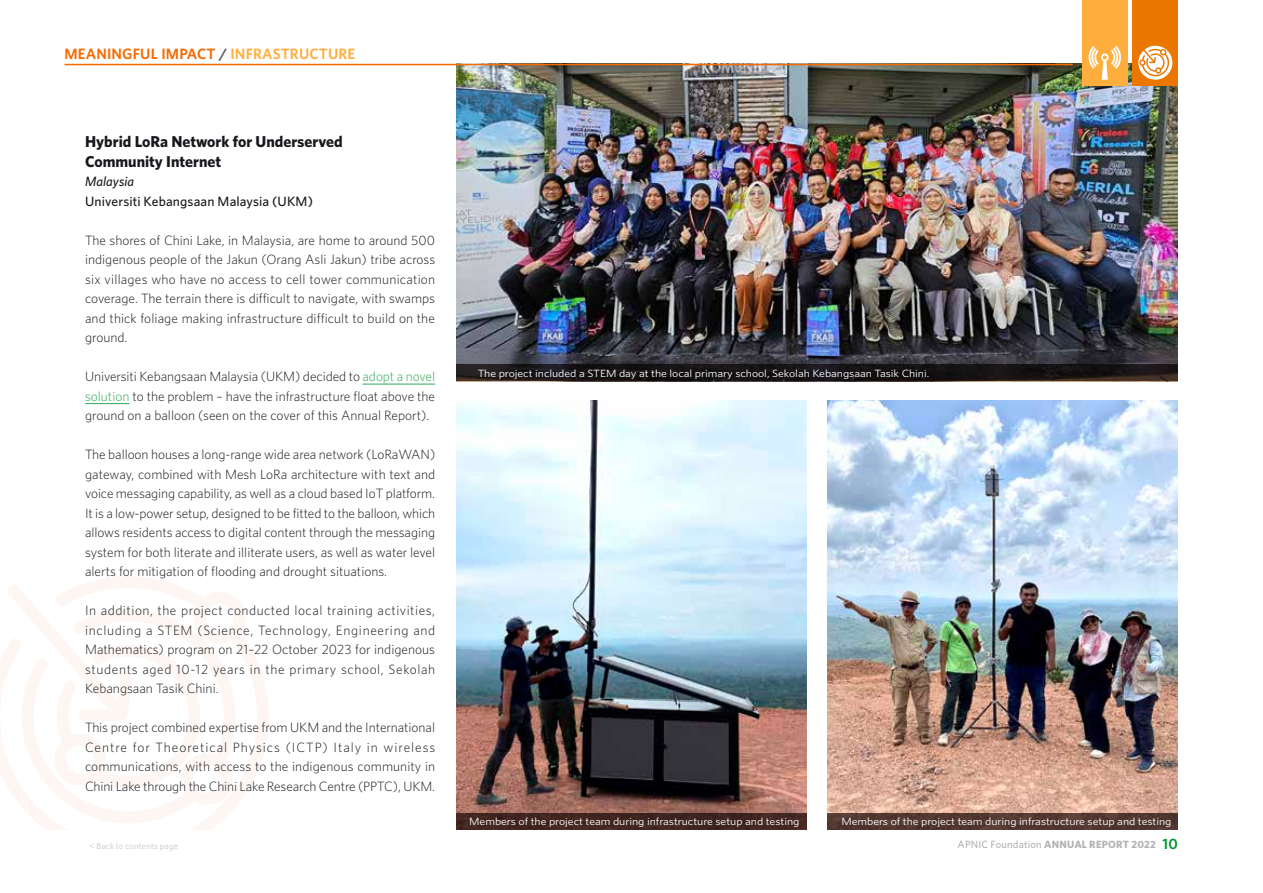
<style>
.page{position:relative;width:1263px;height:893px;background:#fff}
.page>*{position:absolute;margin:0;border:0;box-sizing:border-box;transform-origin:0 0}
.t1{font:700 15.75px/19.5px "Whitney";color:#1a171c}
.t2{font:600 15px "Whitney";letter-spacing:.01em;color:#f66a00}
.t3{font:300 13.5px/19.5px "Whitney";color:#1a171c;text-align:justify}
.t4{font:500 13.5px "Whitney";letter-spacing:.01em;color:#1a171c}
.t5{font:italic 500 13.5px "Whitney";letter-spacing:.005em;color:#1a171c}
.t6{font:10.5px "Whitney";letter-spacing:-.005em;color:#fff;scale:1.13 1}
.t7{font:700 10.5px "Whitney";letter-spacing:.02em;color:#b1b3b4}
.t8{font:8.7px "Whitney";letter-spacing:.025em;color:#c6c7c9}
.s1{color:#58585a}
.s2{color:#ffae3e}
.s3{color:#30a955}
.s4{font-weight:500}
.s5{font-weight:600;font-size:15px;color:#009832}
</style>
<div class="page">
<svg style="left:13px;top:635px;width:256px;height:195px"></svg>
<svg style="left:16px;top:633px;width:226px;height:196px"></svg>
<svg style="left:0;top:577px;width:206px;height:217px"></svg>
<div style="left:194px;top:592px;width:52px;height:51px;border:12px solid #d84e00;border-radius:50%"></div>
<div style="left:187px;top:759px;width:40px;height:40px;background:#fff;border-radius:50%"></div>
<div style="left:181px;top:753px;width:52px;height:52px;border:12px solid #d84e00;border-radius:50%"></div>
<div style="left:60px;top:740px;width:40px;height:40px;background:#fff;border-radius:50%"></div>
<div style="left:54px;top:734px;width:52px;height:52px;border:12px solid #d84e00;border-radius:50%"></div>
<hr style="left:363px;top:384px;width:72px;height:1px;background:#30a955">
<hr style="left:85px;top:403px;width:44px;height:1px;background:#30a955">
<img style="left:456px;top:64px;width:722px;height:300px">
<img style="left:828px;top:401px;width:350px;height:412px">
<img style="left:456px;top:401px;width:350px;height:412px">
<svg style="left:456px;top:364px;width:722px;height:17px;background:#191516"></svg>
<div style="left:456px;top:813px;width:351px;height:17px;background:#412520"></div>
<div style="left:828px;top:813px;width:350px;height:17px;background:linear-gradient(to right,#533831,#513831)"></div>
<div style="left:1082px;top:0;width:45px;height:85px;background:#ffae3e"></div>
<div style="left:1133px;top:0;width:45px;height:85px;background:#eb7600"></div>
<svg style="left:1138px;top:46px;width:34px;height:34px"></svg>
<svg style="left:1088px;top:46px;width:33px;height:34px"></svg>
<hr style="left:64px;top:64px;width:1009px;height:1px;background:#f66a00">
<p class="t2" style="left:64px;top:44px;width:292px">MEANINGFUL IMPACT <span class="s1">/</span> <span class="s2">INFRASTRUCTURE</span></p>
<p class="t1" style="left:85px;top:131px;width:259px">Hybrid LoRa Network for Underserved<br>Community Internet</p>
<p class="t5" style="left:85px;top:172px;width:51px">Malaysia</p>
<p class="t4" style="left:85px;top:192px;width:229px">Universiti Kebangsaan Malaysia (UKM)</p>
<p class="t3" style="left:85px;top:230px;width:352px">The shores of Chini Lake, in Malaysia, are home to around 500 indigenous people of the Jakun (Orang Asli Jakun) tribe across six villages who have no access to cell tower communication coverage. The terrain there is difficult to navigate, with swamps and thick foliage making infrastructure difficult to build on the ground.</p>
<p class="t3" style="left:85px;top:366px;width:352px">Universiti Kebangsaan Malaysia (UKM) decided to <span class="s3">adopt a novel solution</span> to the problem – have the infrastructure float above the ground on a balloon (seen on the cover of this Annual Report).</p>
<p class="t3" style="left:85px;top:444px;width:352px">The balloon houses a long-range wide area network (LoRaWAN) gateway, combined with Mesh LoRa architecture with text and voice messaging capability, as well as a cloud based IoT platform.<br>It is a low-power setup, designed to be fitted to the balloon, which allows residents access to digital content through the messaging system for both literate and illiterate users, as well as water level alerts for mitigation of flooding and drought situations.</p>
<p class="t3" style="left:85px;top:600px;width:352px">In addition, the project conducted local training activities, including a STEM (Science, Technology, Engineering and Mathematics) program on 21–22 October 2023 for indigenous students aged 10-12 years in the primary school, Sekolah Kebangsaan Tasik Chini.</p>
<p class="t3" style="left:85px;top:717px;width:352px">This project combined expertise from UKM and the International Centre for Theoretical Physics (ICTP) Italy in wireless communications, with access to the indigenous community in Chini Lake through the Chini Lake Research Centre (PPTC), UKM.</p>
<p class="t6" style="left:478px;top:366px;width:401px">The project included a STEM day at the local primary school, Sekolah Kebangsaan Tasik Chini.</p>
<p class="t6" style="left:469px;top:815px;width:294px">Members of the project team during infrastructure setup and testing</p>
<p class="t6" style="left:841px;top:815px;width:294px">Members of the project team during infrastructure setup and testing</p>
<p class="t8" style="left:90px;top:840px;width:90px">&lt; Back to contents page</p>
<p class="t7" style="left:957px;top:837px;width:222px"><span class="s4">APNIC Foundation</span> ANNUAL REPORT 2022 <span class="s5">10</span></p>
</div>
